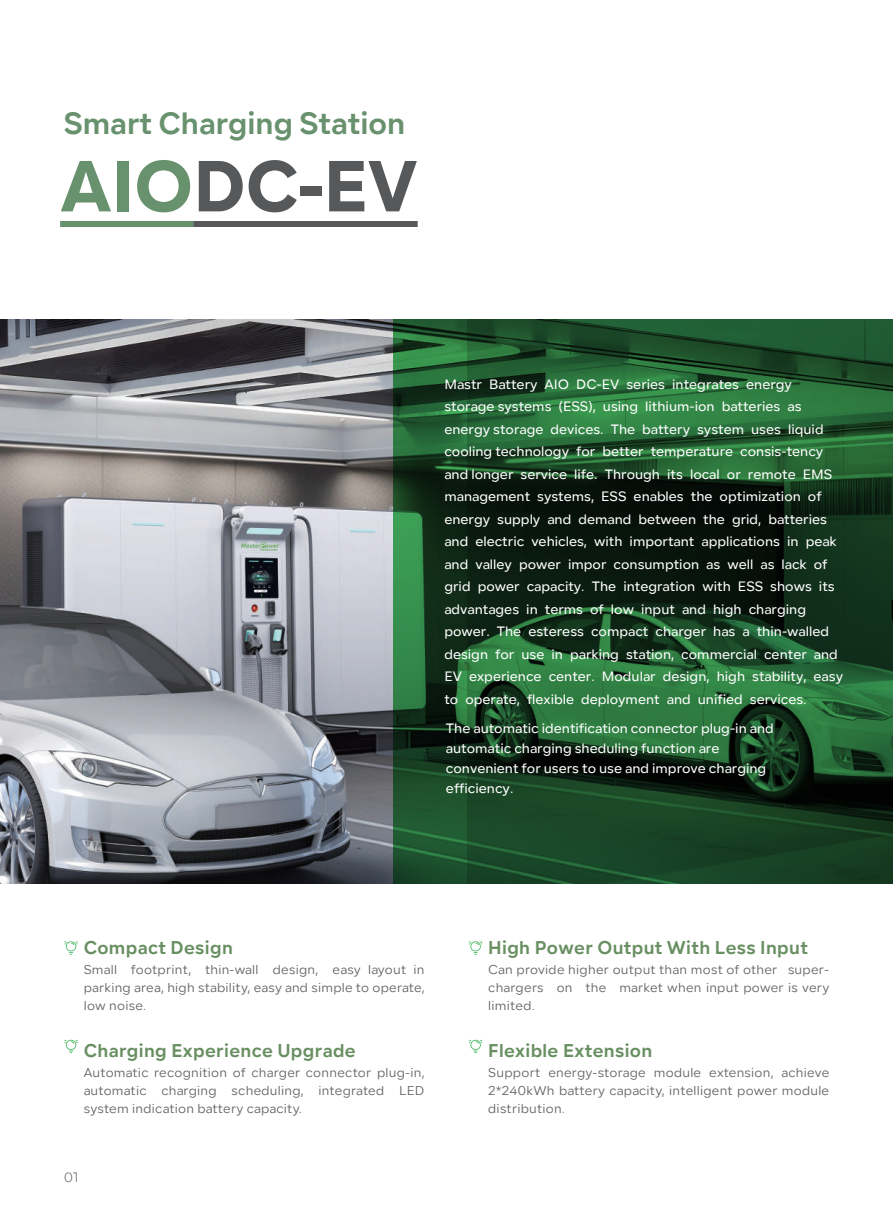
<style>
.page{position:relative;width:893px;height:1212px;background:#fff}
.page>*{position:absolute;margin:0;border:0;box-sizing:border-box;transform-origin:0 0}
.t1{font:800 72px "Lama Sans";color:#57585a}
.t2{font:700 30px "Lama Sans";color:#68916d}
.t3{font:700 18px "Lama Sans";letter-spacing:.02em;color:#688f61}
.t4{font:500 13.5px/22.5px "Lama Sans";color:#fff}
.t5{font:300 13.5px "Lama Sans";color:#636366}
.t6{font:12.75px/18px "Lama Sans";letter-spacing:.02em;color:#616364;text-align:justify}
.s1{color:#68916d}
</style>
<div class="page">
<svg style="left:64px;top:941px;width:14px;height:14px"></svg>
<svg style="left:469px;top:941px;width:13px;height:14px"></svg>
<svg style="left:64px;top:1040px;width:14px;height:13px"></svg>
<svg style="left:469px;top:1040px;width:13px;height:13px"></svg>
<img style="left:0;top:319px;width:393px;height:564px">
<svg style="left:393px;top:319px;width:500px;height:564px;background:#1a4726"></svg>
<hr style="left:60px;top:222px;width:133px;height:4px;background:#68916d">
<hr style="left:193px;top:222px;width:225px;height:4px;background:#57585a">
<h2 class="t2" style="left:64px;top:100px;width:343px">Smart Charging Station</h2>
<h1 class="t1" style="left:60px;top:130px;width:359px"><span class="s1">AIO</span>DC-EV</h1>
<p class="t4" style="left:444px;top:373px;width:400px">Mastr Battery AIO DC-EV series integrates energy storage systems (ESS), using lithium-ion batteries as energy storage devices. The battery system uses liquid cooling technology for better temperature consis-tency and longer service life. Through its local or remote EMS management systems, ESS enables the optimization of energy supply and demand between the grid, batteries and electric vehicles, with important applications in peak and valley power impor consumption as well as lack of grid power capacity. The integration with ESS shows its advantages in terms of low input and high charging power. The esteress compact charger has a thin-walled design for use in parking station, commercial center and EV experience center. Modular design, high stability, easy to operate, flexible deployment and unified services.</p>
<p class="t4" style="left:446px;top:718px;width:329px;line-height:20.2px">The automatic identification connector plug-in and automatic charging sheduling function are convenient for users to use and improve charging efficiency.</p>
<h3 class="t3" style="left:84px;top:934px;width:151px">Compact Design</h3>
<p class="t6" style="left:84px;top:961px;width:342px">Small footprint, thin-wall design, easy layout in parking area, high stability, easy and simple to operate, low noise.</p>
<h3 class="t3" style="left:84px;top:1036px;width:273px">Charging Experience Upgrade</h3>
<p class="t6" style="left:84px;top:1064px;width:342px">Automatic recognition of charger connector plug-in, automatic charging scheduling, integrated LED system indication battery capacity.</p>
<p class="t5" style="left:64px;top:1168px;width:16px">01</p>
<h3 class="t3" style="left:488px;top:934px;width:321px">High Power Output With Less Input</h3>
<p class="t6" style="left:488px;top:961px;width:343px">Can provide higher output than most of other super&shy;chargers on the market when input power is very limited.</p>
<h3 class="t3" style="left:488px;top:1036px;width:166px">Flexible Extension</h3>
<p class="t6" style="left:488px;top:1064px;width:342px">Support energy-storage module extension, achieve 2*240kWh battery capacity, intelligent power module distribution.</p>
</div>
